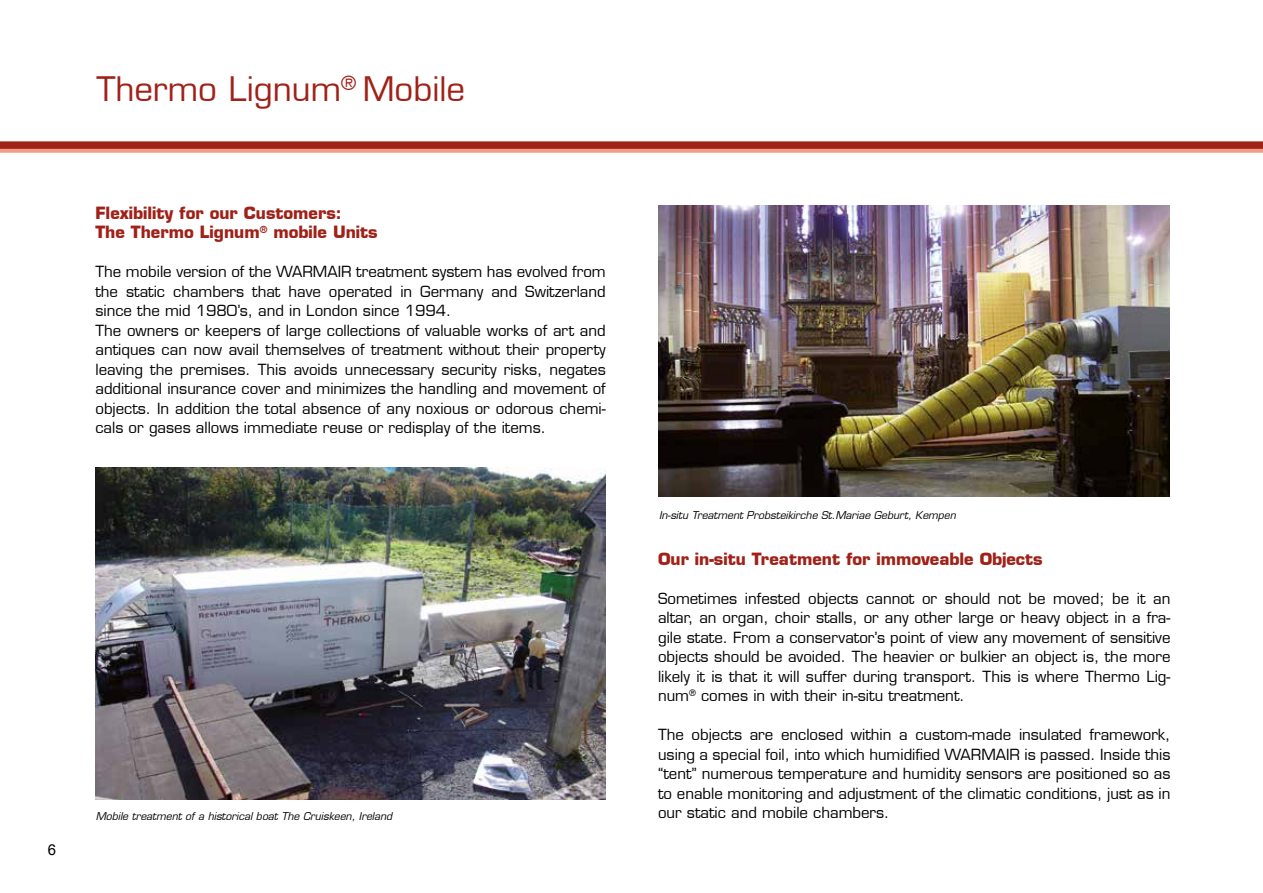
<style>
.page{position:relative;width:1263px;height:893px;background:#fff}
.page>*{position:absolute;margin:0;border:0;box-sizing:border-box;transform-origin:0 0}
.t1{font:33px "Eurostile LT";color:#9f2118}
.t2{font:700 16.5px/19.5px "Eurostile LT";color:#9f2118}
.t3{font:15px/19.5px "Eurostile LT";color:#000;text-align:justify}
.t4{font:15px "Arial";color:#000}
.t5{font:italic 10.5px "Eurostile LT";color:#000}
</style>
<div class="page">
<div style="left:0;top:141px;width:1263px;height:8px;background:#9f2118"></div>
<svg style="left:0;top:149px;width:1263px;height:4px;background:#f4a18d"></svg>
<img style="left:95px;top:468px;width:511px;height:331px">
<img style="left:658px;top:205px;width:511px;height:291px">
<h1 class="t1" style="left:96px;top:69px;width:370px">Thermo Lignum<sup>®</sup> Mobile</h1>
<p class="t2" style="left:95px;top:203px;width:284px">Flexibility for our Customers:<br>The Thermo Lignum<sup>®</sup> mobile Units</p>
<p class="t3" style="left:95px;top:262px;width:512px;text-align:left">The mobile version of the WARMAIR treatment system has evolved from the static chambers that have operated in Germany and Switzerland since the mid 1980’s, and in London since 1994.<br>The owners or keepers of large collections of valuable works of art and antiques can now avail themselves of treatment without their property leaving the premises. This avoids unnecessary security risks, negates additional insurance cover and minimizes the handling and movement of objects. In addition the total absence of any noxious or odorous chemi&shy;cals or gases allows immediate reuse or redisplay of the items.</p>
<p class="t4" style="left:48px;top:840px;width:10px">6</p>
<p class="t5" style="left:96px;top:810px;width:298px">Mobile treatment of a historical boat The Cruiskeen, Ireland</p>
<p class="t5" style="left:659px;top:509px;width:298px">In-situ Treatment Probsteikirche St.Mariae Geburt, Kempen</p>
<p class="t2" style="left:658px;top:549px;width:386px">Our in-situ Treatment for immoveable Objects</p>
<p class="t3" style="left:658px;top:589px;width:514px">Sometimes infested objects cannot or should not be moved; be it an altar, an organ, choir stalls, or any other large or heavy object in a fra&shy;gile state. From a conservator’s point of view any movement of sensitive objects should be avoided. The heavier or bulkier an object is, the more likely it is that it will suffer during transport. This is where Thermo Lig&shy;num<sup>®</sup> comes in with their in-situ treatment.</p>
<p class="t3" style="left:658px;top:725px;width:514px">The objects are enclosed within a custom-made insulated framework, using a special foil, into which humidified WARMAIR is passed. Inside this “tent” numerous temperature and humidity sensors are positioned so as to enable monitoring and adjustment of the climatic conditions, just as in our static and mobile chambers.</p>
</div>
